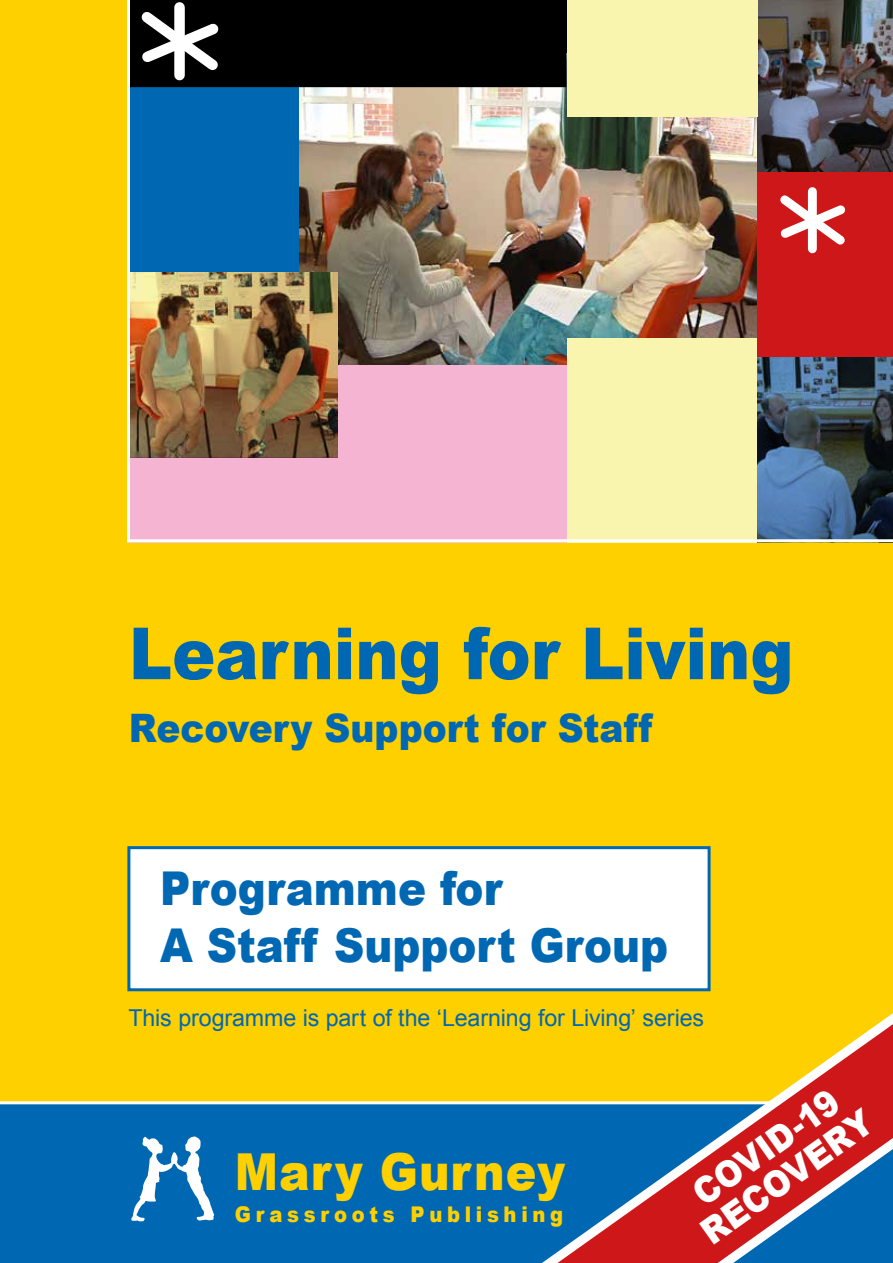
<style>
.page{position:relative;width:893px;height:1263px;background:#fff}
.page>*{position:absolute;margin:0;border:0;box-sizing:border-box;transform-origin:0 0}
.t1{font:900 72px "Arial";color:#0068b2;scale:.9 1}
.t2{font:900 51px "Arial";letter-spacing:.02em;color:#ffd000;scale:.9 1}
.t3{font:900 46.65px/57px "Arial";color:#0068b2;scale:.9 1}
.t4{font:900 39.3px "Arial";color:#0068b2;scale:.92 1}
.t5{font:900 36px/36.2px "Arial";color:#fff;text-align:center;scale:.92 1}
.t6{font:23.25px "Arial";letter-spacing:-.005em;color:#0068b2}
.t7{font:900 21.6px "Arial";letter-spacing:.24em;color:#ffd000;scale:.9 1}
</style>
<div class="page">
<div style="left:0;top:0;width:893px;height:1123px;background:#ffd000"></div>
<img style="left:127px;top:0;width:766px;height:543px">
<div style="left:0;top:1104px;width:893px;height:159px;background:#0068b2"></div>
<hr style="left:0;top:1101px;width:893px;height:3px;background:#fff">
<svg style="left:511px;top:991px;width:382px;height:272px"></svg>
<svg style="left:676px;top:1109px;width:217px;height:154px"></svg>
<svg style="left:131px;top:1136px;width:83px;height:85px"></svg>
<div style="left:129px;top:848px;width:580px;height:142px;background:#fff"></div>
<div style="left:127px;top:846px;width:584px;height:145px;border:3px solid #0068b2"></div>
<svg style="left:129px;top:0;width:516px;height:87px;background:#333228"></svg>
<svg style="left:772px;top:187px;width:81px;height:66px;background:#dc5d5e"></svg>
<h1 class="t1" style="left:129px;top:601px;width:740px">Learning for Living</h1>
<h3 class="t4" style="left:129px;top:699px;width:571px">Recovery Support for Staff</h3>
<h3 class="t3" style="left:160px;top:859px;width:566px">Programme for<br>A Staff Support Group</h3>
<p class="t6" style="left:128px;top:1002px;width:577px">This programme is part of the ‘Learning for Living’ series</p>
<h2 class="t2" style="left:235px;top:1135px;width:368px">Mary Gurney</h2>
<p class="t7" style="left:235px;top:1198px;width:366px">Grassroots Publishing</p>
<h3 class="t5" style="left:673px;top:1189px;width:221px;rotate:-35deg">COVID-19<br>RECOVERY</h3>
</div>
